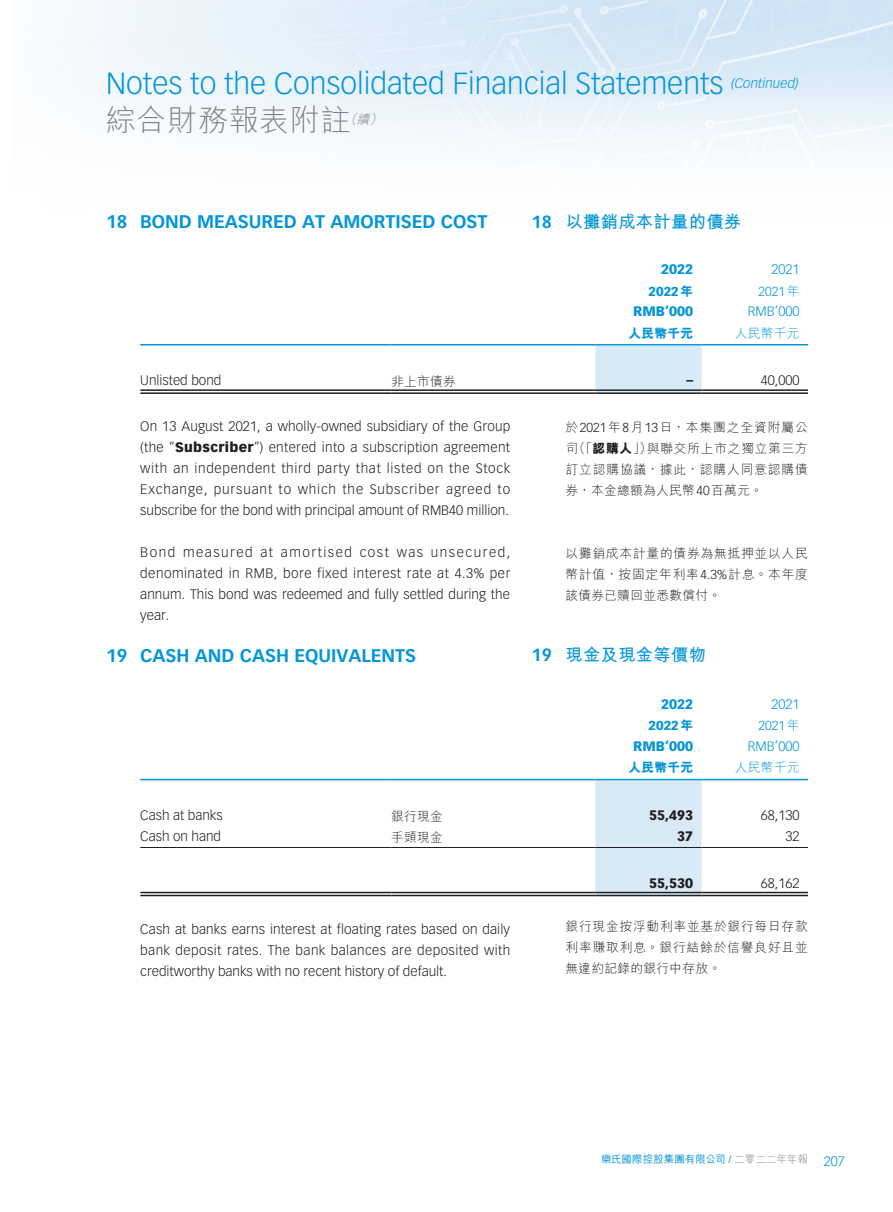
<style>
.page{position:relative;width:893px;height:1212px;background:#fff}
.page>*{position:absolute;margin:0;border:0;box-sizing:border-box;transform-origin:0 0}
.t1{font:300 30px "Vectora LT Std";color:#0696d7}
.t2{font:300 30px "M Hei HK";letter-spacing:.02em;color:#808285}
._01_H1_E{font:700 18px "Vectora LT Std";color:#0696d7}
._001_H1_C{font:700 17.25px "M Hei HK";letter-spacing:.02em;color:#0696d7}
._00_txt_E{font:300 13.5px/21px "Vectora LT Std";color:#231f20;text-align:justify}
._50_Table_txt{font:300 13.5px "Vectora LT Std";color:#231f20}
._50_Table_txt-2{font:900 13.5px "Vectora LT Std";color:#0696d7}
._50_Table_txt-3{font:300 13.5px "Vectora LT Std";color:#0696d7}
._50_Table_txt-4{font:900 13.5px "Vectora LT Std";color:#231f20}
.t3{font:italic 300 13.5px "Vectora LT Std";color:#0696d7}
._000_txt_C{font:300 12.75px/21px "M Hei HK";letter-spacing:.06em;color:#231f20;text-align:justify}
._50_Table_txt-5{font:300 12.75px "M Hei HK";letter-spacing:.02em;color:#231f20}
._50_Table_txt-6{font:900 12.75px "Vectora LT Std";color:#0696d7}
._50_Table_txt-7{font:300 12.75px "Vectora LT Std";color:#0696d7}
._50_Table_txt-8{font:800 12.75px "M Hei HK";letter-spacing:.02em;color:#0696d7}
._50_Table_txt-9{font:300 12.75px "M Hei HK";letter-spacing:.02em;color:#0696d7}
.t4{font:italic 300 12.75px "M Hei HK";color:#808285}
.t5{font:500 10.5px "M Hei HK";color:#0696d7}
.s1{font-family:"Vectora LT Std"}
.s2{font-family:"M Hei HK";font-weight:800}
.s3{font-family:"M Hei HK"}
.s4{font-weight:900}
.s5{font-weight:800}
.s6{font-weight:300;color:#808285}
.s7{font-family:"Vectora LT Std";font-weight:300;font-size:13.5px}
</style>
<div class="page">
<img style="left:62px;top:0;width:831px;height:154px">
<div style="left:595px;top:345px;width:107px;height:47px;background:#d9eaf7"></div>
<hr style="left:140px;top:344px;width:251px;height:1px;background:#0696d7">
<hr style="left:391px;top:344px;width:204px;height:1px;background:#0696d7">
<hr style="left:595px;top:344px;width:107px;height:1px;background:#0696d7">
<hr style="left:702px;top:344px;width:106px;height:1px;background:#0696d7">
<hr style="left:140px;top:389px;width:251px;height:2px;background:#231f20">
<hr style="left:140px;top:392px;width:251px;height:2px;background:#231f20">
<hr style="left:391px;top:389px;width:204px;height:2px;background:#231f20">
<hr style="left:391px;top:392px;width:204px;height:2px;background:#231f20">
<hr style="left:595px;top:389px;width:107px;height:2px;background:#231f20">
<hr style="left:595px;top:392px;width:107px;height:2px;background:#231f20">
<hr style="left:702px;top:389px;width:106px;height:2px;background:#231f20">
<hr style="left:702px;top:392px;width:106px;height:2px;background:#231f20">
<div style="left:595px;top:780px;width:107px;height:115px;background:#d9eaf7"></div>
<hr style="left:140px;top:779px;width:251px;height:1px;background:#0696d7">
<hr style="left:391px;top:779px;width:204px;height:1px;background:#0696d7">
<hr style="left:595px;top:779px;width:107px;height:1px;background:#0696d7">
<hr style="left:702px;top:779px;width:106px;height:1px;background:#0696d7">
<hr style="left:140px;top:847px;width:251px;height:1px;background:#231f20">
<hr style="left:391px;top:847px;width:204px;height:1px;background:#231f20">
<hr style="left:595px;top:847px;width:107px;height:1px;background:#231f20">
<hr style="left:702px;top:847px;width:106px;height:1px;background:#231f20">
<hr style="left:140px;top:892px;width:251px;height:1px;background:#231f20">
<hr style="left:140px;top:895px;width:251px;height:1px;background:#231f20">
<hr style="left:391px;top:892px;width:204px;height:1px;background:#231f20">
<hr style="left:391px;top:895px;width:204px;height:1px;background:#231f20">
<hr style="left:595px;top:892px;width:107px;height:1px;background:#231f20">
<hr style="left:595px;top:895px;width:107px;height:1px;background:#231f20">
<hr style="left:702px;top:892px;width:106px;height:1px;background:#231f20">
<hr style="left:702px;top:895px;width:106px;height:1px;background:#231f20">
<h1 class="t1" style="left:106px;top:66px;width:619px">Notes to the Consolidated Financial Statements</h1>
<p class="t3" style="left:731px;top:76px;width:69px">(Continued)</p>
<h1 class="t2" style="left:106px;top:105px;width:246px">綜合財務報表附註</h1>
<p class="t4" style="left:344px;top:113px;width:42px">（續）</p>
<p class="_01_H1_E" style="left:106px;top:210px;width:383px">18 BOND MEASURED AT AMORTISED COST</p>
<p class="_001_H1_C" style="left:531px;top:209px;width:211px"><span class="s1">18</span> 以攤銷成本計量的債券</p>
<p class="_50_Table_txt-2" style="left:661px;top:261px;width:33px">2022</p>
<p class="_50_Table_txt-3" style="left:771px;top:261px;width:30px">2021</p>
<p class="_50_Table_txt-6" style="left:649px;top:283px;width:46px">2022<span class="s2">年</span></p>
<p class="_50_Table_txt-7" style="left:758px;top:284px;width:42px">2021<span class="s3">年</span></p>
<p class="_50_Table_txt-2" style="left:633px;top:303px;width:61px">RMB’000</p>
<p class="_50_Table_txt-3" style="left:748px;top:303px;width:53px">RMB’000</p>
<p class="_50_Table_txt-8" style="left:628px;top:326px;width:66px">人民幣千元</p>
<p class="_50_Table_txt-9" style="left:735px;top:326px;width:66px">人民幣千元</p>
<p class="_50_Table_txt" style="left:140px;top:373px;width:83px">Unlisted bond</p>
<p class="_50_Table_txt-5" style="left:391px;top:375px;width:66px">非上市債券</p>
<p class="_50_Table_txt-4" style="left:686px;top:372px;width:8px">–</p>
<p class="_50_Table_txt" style="left:761px;top:373px;width:40px">40,000</p>
<p class="_00_txt_E" style="left:140px;top:416px;width:372px">On 13 August 2021, a wholly-owned subsidiary of the Group (the “<span class="s4">Subscriber</span>”) entered into a subscription agreement with an independent third party that listed on the Stock Exchange, pursuant to which the Subscriber agreed to subscribe for the bond with principal amount of RMB40 million.</p>
<p class="_00_txt_E" style="left:140px;top:542px;width:372px">Bond measured at amortised cost was unsecured, denominated in RMB, bore fixed interest rate at 4.3% per annum. This bond was redeemed and fully settled during the year.</p>
<p class="_01_H1_E" style="left:106px;top:645px;width:311px">19 CASH AND CASH EQUIVALENTS</p>
<p class="_50_Table_txt-2" style="left:661px;top:696px;width:33px">2022</p>
<p class="_50_Table_txt-3" style="left:771px;top:696px;width:30px">2021</p>
<p class="_50_Table_txt-6" style="left:649px;top:718px;width:46px">2022<span class="s2">年</span></p>
<p class="_50_Table_txt-7" style="left:758px;top:718px;width:42px">2021<span class="s3">年</span></p>
<p class="_50_Table_txt-2" style="left:633px;top:737px;width:61px">RMB’000</p>
<p class="_50_Table_txt-3" style="left:748px;top:738px;width:53px">RMB’000</p>
<p class="_50_Table_txt-8" style="left:628px;top:761px;width:66px">人民幣千元</p>
<p class="_50_Table_txt-9" style="left:735px;top:761px;width:66px">人民幣千元</p>
<p class="_50_Table_txt" style="left:140px;top:807px;width:84px">Cash at banks</p>
<p class="_50_Table_txt-5" style="left:391px;top:809px;width:53px">銀行現金</p>
<p class="_50_Table_txt-4" style="left:649px;top:807px;width:45px">55,493</p>
<p class="_50_Table_txt" style="left:761px;top:807px;width:40px">68,130</p>
<p class="_50_Table_txt" style="left:140px;top:828px;width:82px">Cash on hand</p>
<p class="_50_Table_txt-5" style="left:391px;top:830px;width:53px">手頭現金</p>
<p class="_50_Table_txt-4" style="left:677px;top:828px;width:17px">37</p>
<p class="_50_Table_txt" style="left:785px;top:828px;width:16px">32</p>
<p class="_50_Table_txt-4" style="left:649px;top:874px;width:45px">55,530</p>
<p class="_50_Table_txt" style="left:761px;top:875px;width:40px">68,162</p>
<p class="_00_txt_E" style="left:140px;top:918px;width:372px">Cash at banks earns interest at floating rates based on daily bank deposit rates. The bank balances are deposited with creditworthy banks with no recent history of default.</p>
<p class="_000_txt_C" style="left:565px;top:416px;width:244px">於<span class="s1">2021</span>年<span class="s1">8</span>月<span class="s1">13</span>日，本集團之全資附屬公司（「<span class="s5">認購人</span>」）與聯交所上市之獨立第三方訂立認購協議，據此，認購人同意認購債券，本金總額為人民幣<span class="s1">40</span>百萬元。</p>
<p class="_000_txt_C" style="left:565px;top:542px;width:244px">以攤銷成本計量的債券為無抵押並以人民幣計值，按固定年利率<span class="s1">4.3%</span>計息。本年度該債券已贖回並悉數償付。</p>
<p class="_001_H1_C" style="left:531px;top:642px;width:176px"><span class="s1">19</span> 現金及現金等價物</p>
<p class="_000_txt_C" style="left:565px;top:916px;width:244px">銀行現金按浮動利率並基於銀行每日存款利率賺取利息。銀行結餘於信譽良好且並無違約記錄的銀行中存放。</p>
<p class="t5" style="left:601px;top:1151px;width:245px">樂氏國際控股集團有限公司 / <span class="s6">二零二二年年報</span> <span class="s7">207</span></p>
</div>
